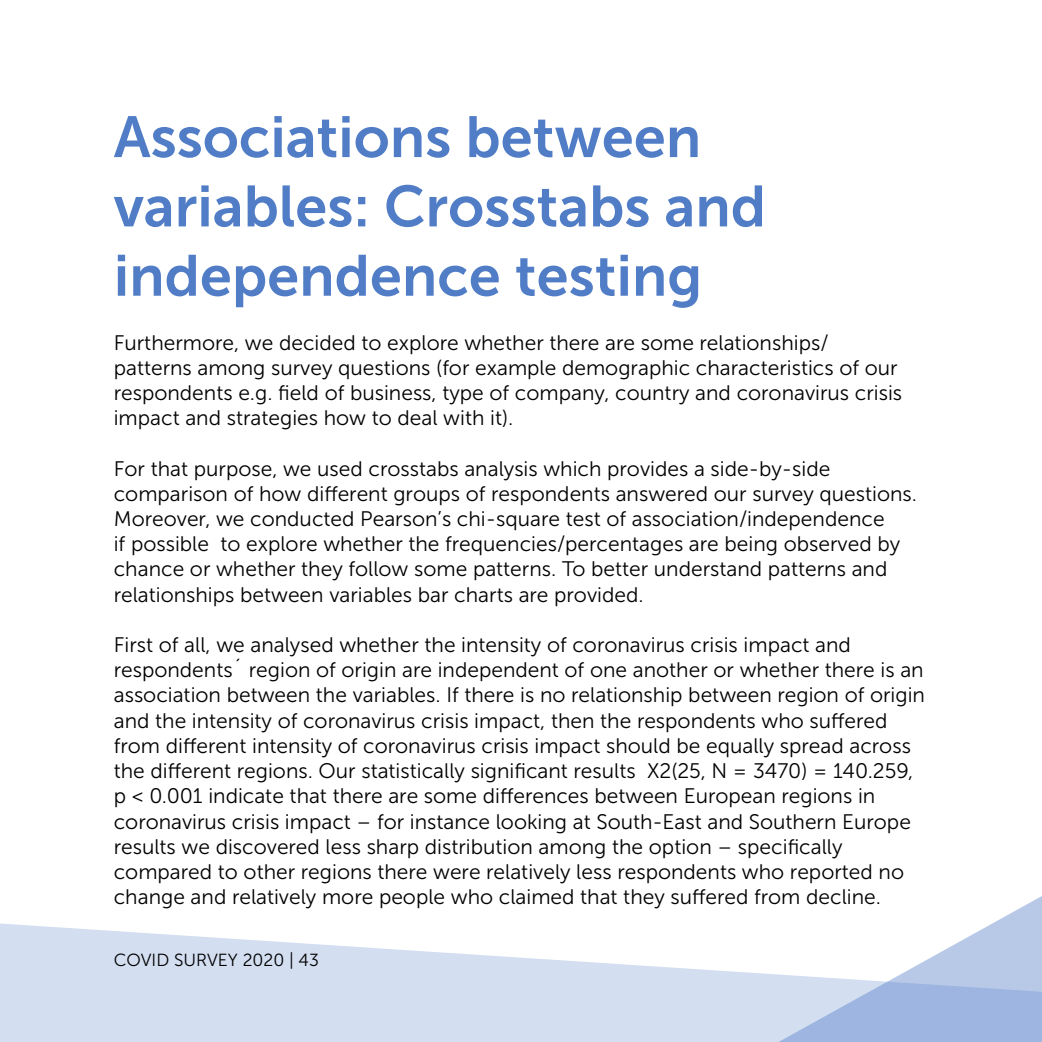
<style>
.page{position:relative;width:1042px;height:1042px;background:#fff}
.page>*{position:absolute;margin:0;border:0;box-sizing:border-box;transform-origin:0 0}
.t1{font:57.75px/69.3px "Museo Sans 700";color:#517dc7}
.t2{font:21px/25.2px "Museo Sans 300";color:#000}
.t3{font:17.5px "Museo Sans 300";color:#000}
</style>
<div class="page">
<svg style="left:0;top:923px;width:722px;height:119px;fill:#d3def1"></svg>
<img style="left:722px;top:896px;width:320px;height:146px">
<h1 class="t1" style="left:114px;top:102px;width:654px">Associations between variables: Crosstabs and independence testing</h1>
<p class="t2" style="left:114px;top:330px;width:790px">Furthermore, we decided to explore whether there are some relationships/ patterns among survey questions (for example demographic characteristics of our respondents e.g. field of business, type of company, country and coronavirus crisis impact and strategies how to deal with it).</p>
<p class="t2" style="left:114px;top:456px;width:805px">For that purpose, we used crosstabs analysis which provides a side-by-side comparison of how different groups of respondents answered our survey questions.<br>Moreover, we conducted Pearson’s chi-square test of association/independence<br>if possible to explore whether the frequencies/percentages are being observed by chance or whether they follow some patterns. To better understand patterns and relationships between variables bar charts are provided.</p>
<p class="t2" style="left:114px;top:632px;width:813px">First of all, we analysed whether the intensity of coronavirus crisis impact and respondents´ region of origin are independent of one another or whether there is an association between the variables. If there is no relationship between region of origin and the intensity of coronavirus crisis impact, then the respondents who suffered from different intensity of coronavirus crisis impact should be equally spread across the different regions. Our statistically significant results X2(25, N = 3470) = 140.259, p &lt; 0.001 indicate that there are some differences between European regions in coronavirus crisis impact – for instance looking at South-East and Southern Europe results we discovered less sharp distribution among the option – specifically compared to other regions there were relatively less respondents who reported no change and relatively more people who claimed that they suffered from decline.</p>
<p class="t3" style="left:114px;top:950px;width:207px">COVID SURVEY 2020 | 43</p>
</div>
